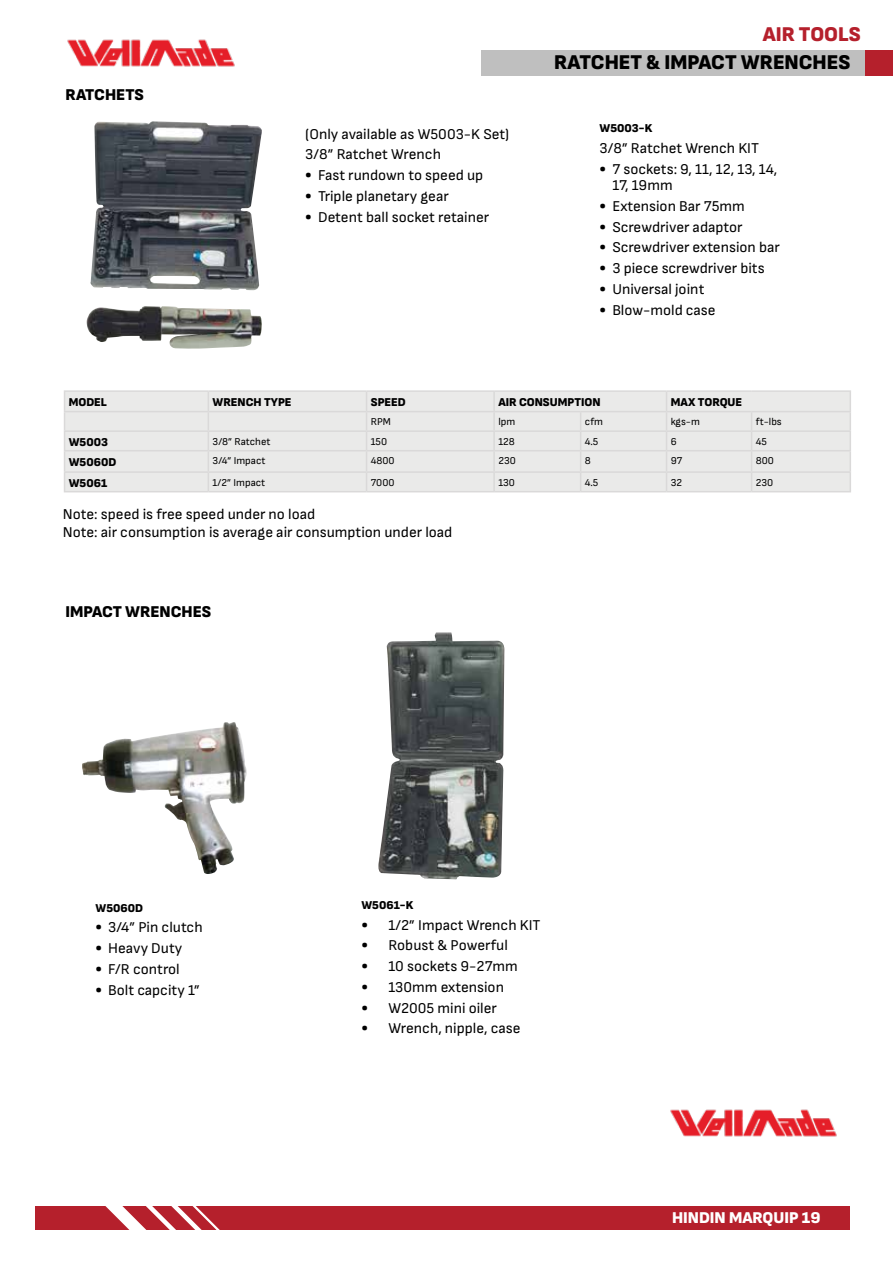
<style>
.page{position:relative;width:893px;height:1263px;background:#fff}
.page>*{position:absolute;margin:0;border:0;box-sizing:border-box;transform-origin:0 0}
.t1{font:900 21px "Sofia Sans";color:#000}
.t2{font:900 21px "Sofia Sans";color:#b5202c}
.t3{font:900 16.5px "Sofia Sans";color:#000}
.t4{font:900 16.5px "Sofia Sans";color:#fff}
.t5{font:15px/16.5px "Sofia Sans";color:#000}
.t6{font:900 12px "Sofia Sans";color:#000}
.t7{font:10.5px "Sofia Sans";color:#000}
.s1{font-weight:900;font-size:18px}
</style>
<div class="page">
<div style="left:865px;top:50px;width:28px;height:25px;background:#b5202c"></div>
<div style="left:35px;top:1206px;width:815px;height:24px;background:#b5202c"></div>
<svg style="left:105px;top:1206px;width:115px;height:24px"></svg>
<div style="left:482px;top:50px;width:383px;height:25px;background:#bfbfbf"></div>
<img style="left:90px;top:121px;width:172px;height:169px">
<div style="left:65px;top:392px;width:785px;height:99px;background:#eaeae9"></div>
<hr style="left:64px;top:390px;width:144px;height:2px;background:#dad9d9">
<hr style="left:208px;top:390px;width:159px;height:2px;background:#dad9d9">
<hr style="left:367px;top:390px;width:127px;height:2px;background:#dad9d9">
<hr style="left:494px;top:390px;width:87px;height:2px;background:#dad9d9">
<hr style="left:581px;top:390px;width:85px;height:2px;background:#dad9d9">
<hr style="left:666px;top:390px;width:86px;height:2px;background:#dad9d9">
<hr style="left:752px;top:390px;width:99px;height:2px;background:#dad9d9">
<hr style="left:64px;top:411px;width:144px;height:1px;background:#dad9d9">
<hr style="left:208px;top:411px;width:159px;height:1px;background:#dad9d9">
<hr style="left:367px;top:411px;width:127px;height:1px;background:#dad9d9">
<hr style="left:494px;top:411px;width:87px;height:1px;background:#dad9d9">
<hr style="left:581px;top:411px;width:85px;height:1px;background:#dad9d9">
<hr style="left:666px;top:411px;width:86px;height:1px;background:#dad9d9">
<hr style="left:752px;top:411px;width:99px;height:1px;background:#dad9d9">
<hr style="left:64px;top:430px;width:144px;height:2px;background:#dad9d9">
<hr style="left:208px;top:430px;width:159px;height:2px;background:#dad9d9">
<hr style="left:367px;top:430px;width:127px;height:2px;background:#dad9d9">
<hr style="left:494px;top:430px;width:87px;height:2px;background:#dad9d9">
<svg style="left:493px;top:392px;width:2px;height:58px"></svg>
<hr style="left:581px;top:430px;width:85px;height:2px;background:#dad9d9">
<hr style="left:666px;top:430px;width:86px;height:2px;background:#dad9d9">
<hr style="left:752px;top:430px;width:99px;height:2px;background:#dad9d9">
<hr style="left:64px;top:450px;width:144px;height:1px;background:#dad9d9">
<hr style="left:208px;top:450px;width:159px;height:1px;background:#dad9d9">
<hr style="left:367px;top:450px;width:127px;height:1px;background:#dad9d9">
<hr style="left:494px;top:450px;width:87px;height:1px;background:#dad9d9">
<hr style="left:493px;top:451px;width:2px;height:20px;background:#dad9d9">
<hr style="left:581px;top:450px;width:85px;height:1px;background:#dad9d9">
<hr style="left:666px;top:450px;width:86px;height:1px;background:#dad9d9">
<hr style="left:752px;top:450px;width:99px;height:1px;background:#dad9d9">
<hr style="left:64px;top:471px;width:144px;height:2px;background:#dad9d9">
<svg style="left:64px;top:392px;width:1px;height:99px"></svg>
<hr style="left:208px;top:471px;width:159px;height:2px;background:#dad9d9">
<svg style="left:208px;top:392px;width:1px;height:99px"></svg>
<hr style="left:367px;top:471px;width:127px;height:2px;background:#dad9d9">
<svg style="left:366px;top:392px;width:1px;height:99px"></svg>
<hr style="left:494px;top:471px;width:87px;height:2px;background:#dad9d9">
<svg style="left:493px;top:473px;width:2px;height:18px"></svg>
<hr style="left:581px;top:471px;width:85px;height:2px;background:#dad9d9">
<svg style="left:580px;top:412px;width:1px;height:79px"></svg>
<hr style="left:666px;top:471px;width:86px;height:2px;background:#dad9d9">
<svg style="left:666px;top:392px;width:1px;height:99px"></svg>
<hr style="left:752px;top:471px;width:99px;height:2px;background:#dad9d9">
<svg style="left:751px;top:412px;width:1px;height:79px"></svg>
<svg style="left:850px;top:392px;width:1px;height:99px"></svg>
<hr style="left:64px;top:491px;width:144px;height:1px;background:#dad9d9">
<hr style="left:208px;top:491px;width:159px;height:1px;background:#dad9d9">
<hr style="left:367px;top:491px;width:127px;height:1px;background:#dad9d9">
<hr style="left:494px;top:491px;width:87px;height:1px;background:#dad9d9">
<hr style="left:581px;top:491px;width:85px;height:1px;background:#dad9d9">
<hr style="left:666px;top:491px;width:86px;height:1px;background:#dad9d9">
<hr style="left:752px;top:491px;width:99px;height:1px;background:#dad9d9">
<img style="left:86px;top:306px;width:176px;height:43px">
<img style="left:378px;top:632px;width:126px;height:247px">
<img style="left:82px;top:722px;width:154px;height:152px">
<img style="left:670px;top:1109px;width:167px;height:28px">
<img style="left:67px;top:39px;width:168px;height:28px">
<h1 class="t2" style="left:763px;top:21px;width:100px">AIR TOOLS</h1>
<p class="t3" style="left:65px;top:84px;width:80px">RATCHETS</p>
<p class="t5" style="left:305px;top:123px;width:205px;line-height:20.7px">(Only available as W5003-K Set)<br>3/8” Ratchet Wrench</p>
<p class="t5" style="left:305px;top:167px;width:179px"><span class="s1">•</span> Fast rundown to speed up</p>
<p class="t5" style="left:305px;top:188px;width:145px"><span class="s1">•</span> Triple planetary gear</p>
<p class="t5" style="left:305px;top:208px;width:185px"><span class="s1">•</span> Detent ball socket retainer</p>
<h1 class="t1" style="left:554px;top:49px;width:298px">RATCHET &amp; IMPACT WRENCHES</h1>
<p class="t6" style="left:600px;top:120px;width:54px">W5003-K</p>
<p class="t5" style="left:600px;top:140px;width:161px">3/8” Ratchet Wrench KIT</p>
<p class="t5" style="left:612px;top:160px;width:167px;text-indent:-13px"><span class="s1">•</span> 7 sockets: 9, 11, 12, 13, 14,<br>17, 19mm</p>
<p class="t5" style="left:600px;top:198px;width:147px"><span class="s1">•</span> Extension Bar 75mm</p>
<p class="t5" style="left:600px;top:218px;width:144px"><span class="s1">•</span> Screwdriver adaptor</p>
<p class="t5" style="left:600px;top:239px;width:182px"><span class="s1">•</span> Screwdriver extension bar</p>
<p class="t5" style="left:600px;top:260px;width:167px"><span class="s1">•</span> 3 piece screwdriver bits</p>
<p class="t5" style="left:600px;top:281px;width:106px"><span class="s1">•</span> Universal joint</p>
<p class="t5" style="left:600px;top:301px;width:118px"><span class="s1">•</span> Blow-mold case</p>
<p class="t6" style="left:69px;top:395px;width:40px">MODEL</p>
<p class="t6" style="left:213px;top:395px;width:80px">WRENCH TYPE</p>
<p class="t6" style="left:371px;top:395px;width:36px">SPEED</p>
<p class="t6" style="left:498px;top:395px;width:104px">AIR CONSUMPTION</p>
<p class="t6" style="left:671px;top:395px;width:73px">MAX TORQUE</p>
<p class="t7" style="left:371px;top:416px;width:22px">RPM</p>
<p class="t7" style="left:498px;top:416px;width:18px">lpm</p>
<p class="t7" style="left:585px;top:416px;width:20px">cfm</p>
<p class="t7" style="left:671px;top:416px;width:31px">kgs-m</p>
<p class="t7" style="left:756px;top:416px;width:28px">ft-lbs</p>
<p class="t6" style="left:69px;top:435px;width:41px">W5003</p>
<p class="t7" style="left:213px;top:435px;width:59px">3/8” Ratchet</p>
<p class="t7" style="left:371px;top:435px;width:18px">150</p>
<p class="t7" style="left:498px;top:435px;width:18px">128</p>
<p class="t7" style="left:585px;top:435px;width:15px">4.5</p>
<p class="t7" style="left:671px;top:435px;width:7px">6</p>
<p class="t7" style="left:756px;top:435px;width:13px">45</p>
<p class="t6" style="left:69px;top:454px;width:49px">W5060D</p>
<p class="t7" style="left:213px;top:455px;width:54px">3/4” Impact</p>
<p class="t7" style="left:371px;top:455px;width:25px">4800</p>
<p class="t7" style="left:498px;top:455px;width:19px">230</p>
<p class="t7" style="left:585px;top:455px;width:8px">8</p>
<p class="t7" style="left:671px;top:455px;width:13px">97</p>
<p class="t7" style="left:756px;top:455px;width:20px">800</p>
<p class="t6" style="left:69px;top:476px;width:40px">W5061</p>
<p class="t7" style="left:213px;top:476px;width:54px">1/2” Impact</p>
<p class="t7" style="left:371px;top:476px;width:25px">7000</p>
<p class="t7" style="left:498px;top:476px;width:18px">130</p>
<p class="t7" style="left:585px;top:476px;width:15px">4.5</p>
<p class="t7" style="left:671px;top:476px;width:13px">32</p>
<p class="t7" style="left:756px;top:476px;width:19px">230</p>
<p class="t5" style="left:63px;top:505px;width:391px;line-height:18px">Note: speed is free speed under no load<br>Note: air consumption is average air consumption under load</p>
<p class="t3" style="left:65px;top:601px;width:147px">IMPACT WRENCHES</p>
<p class="t6" style="left:96px;top:900px;width:49px">W5060D</p>
<p class="t5" style="left:96px;top:919px;width:109px"><span class="s1">•</span> 3/4” Pin clutch</p>
<p class="t5" style="left:96px;top:940px;width:88px"><span class="s1">•</span> Heavy Duty</p>
<p class="t5" style="left:96px;top:960px;width:86px"><span class="s1">•</span> F/R control</p>
<p class="t5" style="left:96px;top:981px;width:106px"><span class="s1">•</span> Bolt capcity 1”</p>
<p class="t6" style="left:361px;top:897px;width:53px">W5061-K</p>
<p class="t5" style="left:361px;top:916px;width:181px"><span class="s1">•</span> 1/2” Impact Wrench KIT</p>
<p class="t5" style="left:361px;top:937px;width:148px"><span class="s1">•</span> Robust &amp; Powerful</p>
<p class="t5" style="left:361px;top:958px;width:158px"><span class="s1">•</span> 10 sockets 9-27mm</p>
<p class="t5" style="left:361px;top:978px;width:144px"><span class="s1">•</span> 130mm extension</p>
<p class="t5" style="left:361px;top:999px;width:137px"><span class="s1">•</span> W2005 mini oiler</p>
<p class="t5" style="left:361px;top:1020px;width:161px"><span class="s1">•</span> Wrench, nipple, case</p>
<p class="t4" style="left:672px;top:1207px;width:150px">HINDIN MARQUIP 19</p>
</div>
